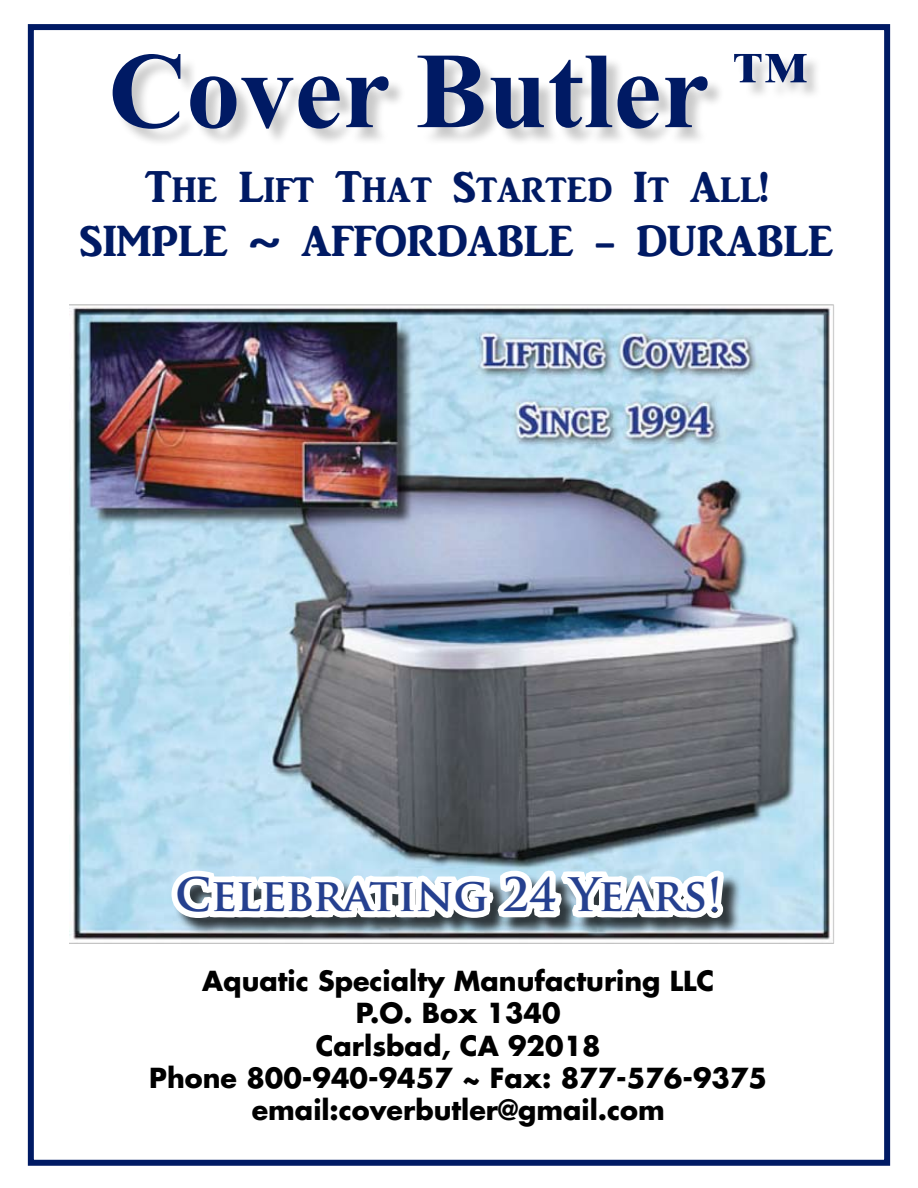
<style>
.page{position:relative;width:918px;height:1188px;background:#fff}
.page>*{position:absolute;margin:0;border:0;box-sizing:border-box;transform-origin:0 0}
.t1{font:700 108px "Times New Roman";color:#001a64}
.t2{font:45px/54px "ARJULIAN";color:#001a64;text-align:center}
.t3{font:700 45px "Trajan Pro";color:#25408f}
.t4{font:700 27px/32.4px "Futura";color:#000;text-align:center}
</style>
<div class="page">
<div style="left:28px;top:24px;width:862px;height:1142px;border:6px solid #001a64"></div>
<div style="left:114px;top:55px;width:709px;height:92px;background:#000;opacity:.21"></div>
<img style="left:69px;top:304px;width:765px;height:640px">
<div style="left:174px;top:873px;width:568px;height:63px;background:#000;opacity:.75"></div>
<img style="left:201px;top:304px;width:45px;height:862px">
<img style="left:251px;top:304px;width:45px;height:862px">
<svg style="left:161px;top:713px;width:265px;height:439px"></svg>
<svg style="left:405px;top:24px;width:60px;height:901px"></svg>
<img style="left:589px;top:304px;width:45px;height:862px">
<svg style="left:443px;top:862px;width:287px;height:257px"></svg>
<h1 class="t1" style="left:108px;top:16px;width:699px">Cover Butler <sup>™</sup></h1>
<h2 class="t2" style="left:80px;top:161px;width:755px">The Lift That Started It All!<br>SIMPLE ~ AFFORDABLE - DURABLE</h2>
<h2 class="t3" style="left:175px;top:867px;width:548px">Celebrating 24 Years!</h2>
<p class="t4" style="left:149px;top:964px;width:620px">Aquatic Specialty Manufacturing LLC<br>P.O. Box 1340<br>Carlsbad, CA 92018<br>Phone 800-940-9457 ~ Fax: 877-576-9375 email:coverbutler@gmail.com</p>
</div>
